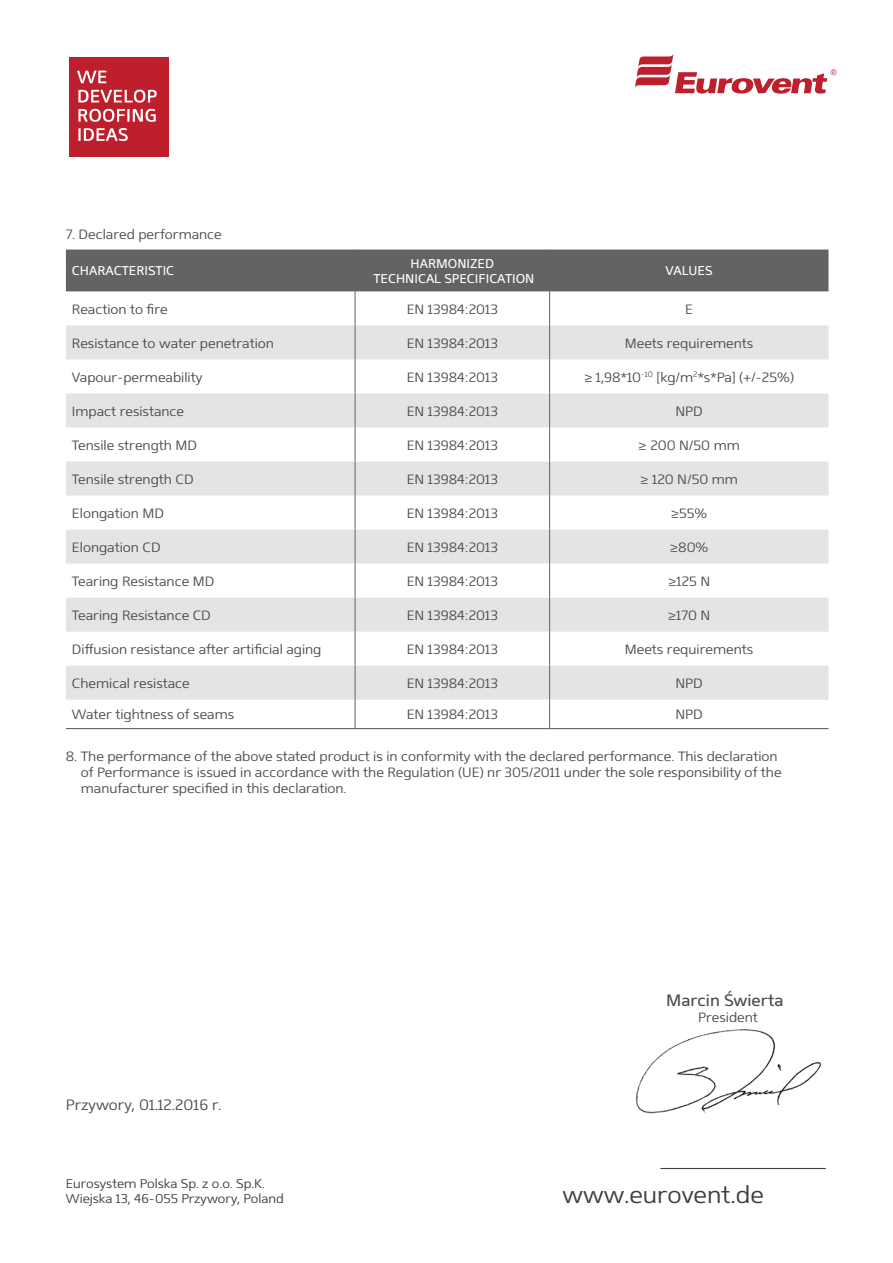
<style>
.page{position:relative;width:893px;height:1263px;background:#fff}
.page>*{position:absolute;margin:0;border:0;box-sizing:border-box;transform-origin:0 0}
.t1{font:300 24px "Mentone";color:#3e3e3f}
.t2{font:16.5px "Mentone";color:#4b4c4d}
.t3{font:300 15px "Mentone";color:#4b4c4d}
.t4{font:300 13.5px/16.2px "Mentone";color:#4b4c4d}
.t5{font:300 12.75px/15.3px "Mentone";color:#3e3e3f}
.t6{font:12.75px/15.3px "Mentone";color:#fff;text-align:center}
</style>
<div class="page">
<svg style="left:635px;top:54px;width:201px;height:40px"></svg>
<hr style="left:660px;top:1168px;width:166px;height:1px;background:#3e3e3f">
<svg style="left:69px;top:57px;width:100px;height:100px;background:#c63b47"></svg>
<img style="left:636px;top:1029px;width:186px;height:85px">
<div style="left:66px;top:250px;width:762px;height:41px;background:#636366"></div>
<svg style="left:66px;top:325px;width:762px;height:375px;fill:#e3e4e6"></svg>
<hr style="left:355px;top:250px;width:1px;height:41px;background:#636366">
<hr style="left:549px;top:250px;width:1px;height:41px;background:#636366">
<hr style="left:355px;top:291px;width:1px;height:34px;background:#636366">
<hr style="left:549px;top:291px;width:1px;height:34px;background:#636366">
<hr style="left:355px;top:325px;width:1px;height:34px;background:#636366">
<hr style="left:549px;top:325px;width:1px;height:34px;background:#636366">
<hr style="left:355px;top:359px;width:1px;height:34px;background:#636366">
<hr style="left:549px;top:359px;width:1px;height:34px;background:#636366">
<hr style="left:355px;top:393px;width:1px;height:34px;background:#636366">
<hr style="left:549px;top:393px;width:1px;height:34px;background:#636366">
<hr style="left:355px;top:427px;width:1px;height:34px;background:#636366">
<hr style="left:549px;top:427px;width:1px;height:34px;background:#636366">
<hr style="left:355px;top:461px;width:1px;height:34px;background:#636366">
<hr style="left:549px;top:461px;width:1px;height:34px;background:#636366">
<hr style="left:355px;top:495px;width:1px;height:35px;background:#636366">
<hr style="left:549px;top:495px;width:1px;height:35px;background:#636366">
<hr style="left:355px;top:530px;width:1px;height:34px;background:#636366">
<hr style="left:549px;top:530px;width:1px;height:34px;background:#636366">
<hr style="left:355px;top:564px;width:1px;height:34px;background:#636366">
<hr style="left:549px;top:564px;width:1px;height:34px;background:#636366">
<hr style="left:355px;top:598px;width:1px;height:34px;background:#636366">
<hr style="left:549px;top:598px;width:1px;height:34px;background:#636366">
<hr style="left:355px;top:632px;width:1px;height:34px;background:#636366">
<hr style="left:549px;top:632px;width:1px;height:34px;background:#636366">
<hr style="left:355px;top:666px;width:1px;height:34px;background:#636366">
<hr style="left:549px;top:666px;width:1px;height:34px;background:#636366">
<svg style="left:355px;top:700px;width:1px;height:28px"></svg>
<svg style="left:549px;top:700px;width:1px;height:28px"></svg>
<hr style="left:66px;top:728px;width:289px;height:1px;background:#636366">
<hr style="left:355px;top:728px;width:195px;height:1px;background:#636366">
<hr style="left:550px;top:728px;width:278px;height:1px;background:#636366">
<p class="t4" style="left:66px;top:226px;width:157px">7. Declared performance</p>
<p class="t6" style="left:72px;top:263px;width:104px">CHARACTERISTIC</p>
<p class="t6" style="left:373px;top:255px;width:163px">HARMONIZED<br>TECHNICAL SPECIFICATION</p>
<p class="t6" style="left:666px;top:263px;width:48px">VALUES</p>
<p class="t4" style="left:72px;top:301px;width:97px">Reaction to fire</p>
<p class="t4" style="left:407px;top:301px;width:93px">EN 13984:2013</p>
<p class="t4" style="left:685px;top:301px;width:9px">E</p>
<p class="t4" style="left:72px;top:335px;width:204px">Resistance to water penetration</p>
<p class="t4" style="left:407px;top:335px;width:93px">EN 13984:2013</p>
<p class="t4" style="left:625px;top:335px;width:130px">Meets requirements</p>
<p class="t4" style="left:72px;top:369px;width:132px">Vapour-permeability</p>
<p class="t4" style="left:407px;top:369px;width:93px">EN 13984:2013</p>
<p class="t4" style="left:584px;top:369px;width:212px">≥ 1,98*10<sup>-10</sup> [kg/m<sup>2</sup>*s*Pa] (+/-25%)</p>
<p class="t4" style="left:72px;top:403px;width:114px">Impact resistance</p>
<p class="t4" style="left:407px;top:403px;width:93px">EN 13984:2013</p>
<p class="t4" style="left:675px;top:403px;width:29px">NPD</p>
<p class="t4" style="left:72px;top:437px;width:127px">Tensile strength MD</p>
<p class="t4" style="left:407px;top:437px;width:93px">EN 13984:2013</p>
<p class="t4" style="left:638px;top:437px;width:103px">≥ 200 N/50 mm</p>
<p class="t4" style="left:72px;top:471px;width:123px">Tensile strength CD</p>
<p class="t4" style="left:407px;top:471px;width:93px">EN 13984:2013</p>
<p class="t4" style="left:640px;top:471px;width:99px">≥ 120 N/50 mm</p>
<p class="t4" style="left:72px;top:505px;width:94px">Elongation MD</p>
<p class="t4" style="left:407px;top:505px;width:93px">EN 13984:2013</p>
<p class="t4" style="left:671px;top:505px;width:38px">≥55%</p>
<p class="t4" style="left:72px;top:539px;width:90px">Elongation CD</p>
<p class="t4" style="left:407px;top:539px;width:93px">EN 13984:2013</p>
<p class="t4" style="left:670px;top:539px;width:40px">≥80%</p>
<p class="t4" style="left:72px;top:573px;width:144px">Tearing Resistance MD</p>
<p class="t4" style="left:407px;top:573px;width:93px">EN 13984:2013</p>
<p class="t4" style="left:668px;top:573px;width:44px">≥125 N</p>
<p class="t4" style="left:72px;top:607px;width:140px">Tearing Resistance CD</p>
<p class="t4" style="left:407px;top:607px;width:93px">EN 13984:2013</p>
<p class="t4" style="left:668px;top:607px;width:44px">≥170 N</p>
<p class="t4" style="left:72px;top:641px;width:251px">Diffusion resistance after artificial aging</p>
<p class="t4" style="left:407px;top:641px;width:93px">EN 13984:2013</p>
<p class="t4" style="left:625px;top:641px;width:130px">Meets requirements</p>
<p class="t4" style="left:72px;top:675px;width:119px">Chemical resistace</p>
<p class="t4" style="left:407px;top:675px;width:93px">EN 13984:2013</p>
<p class="t4" style="left:675px;top:675px;width:29px">NPD</p>
<p class="t4" style="left:72px;top:706px;width:164px">Water tightness of seams</p>
<p class="t4" style="left:407px;top:706px;width:93px">EN 13984:2013</p>
<p class="t4" style="left:675px;top:706px;width:29px">NPD</p>
<p class="t4" style="left:81px;top:748px;width:702px;text-indent:-15px">8. The performance of the above stated product is in conformity with the declared performance. This declaration of Performance is issued in accordance with the Regulation (UE) nr 305/2011 under the sole responsibility of the manufacturer specified in this declaration.</p>
<p class="t3" style="left:66px;top:1095px;width:157px">Przywory, 01.12.2016 r.</p>
<p class="t5" style="left:66px;top:1176px;width:219px">Eurosystem Polska Sp. z o.o. Sp.K.<br>Wiejska 13, 46-055 Przywory, Poland</p>
<p class="t2" style="left:666px;top:990px;width:119px">Marcin Świerta</p>
<p class="t4" style="left:698px;top:1009px;width:61px">President</p>
<h1 class="t1" style="left:563px;top:1181px;width:203px">www.eurovent.de</h1>
</div>
